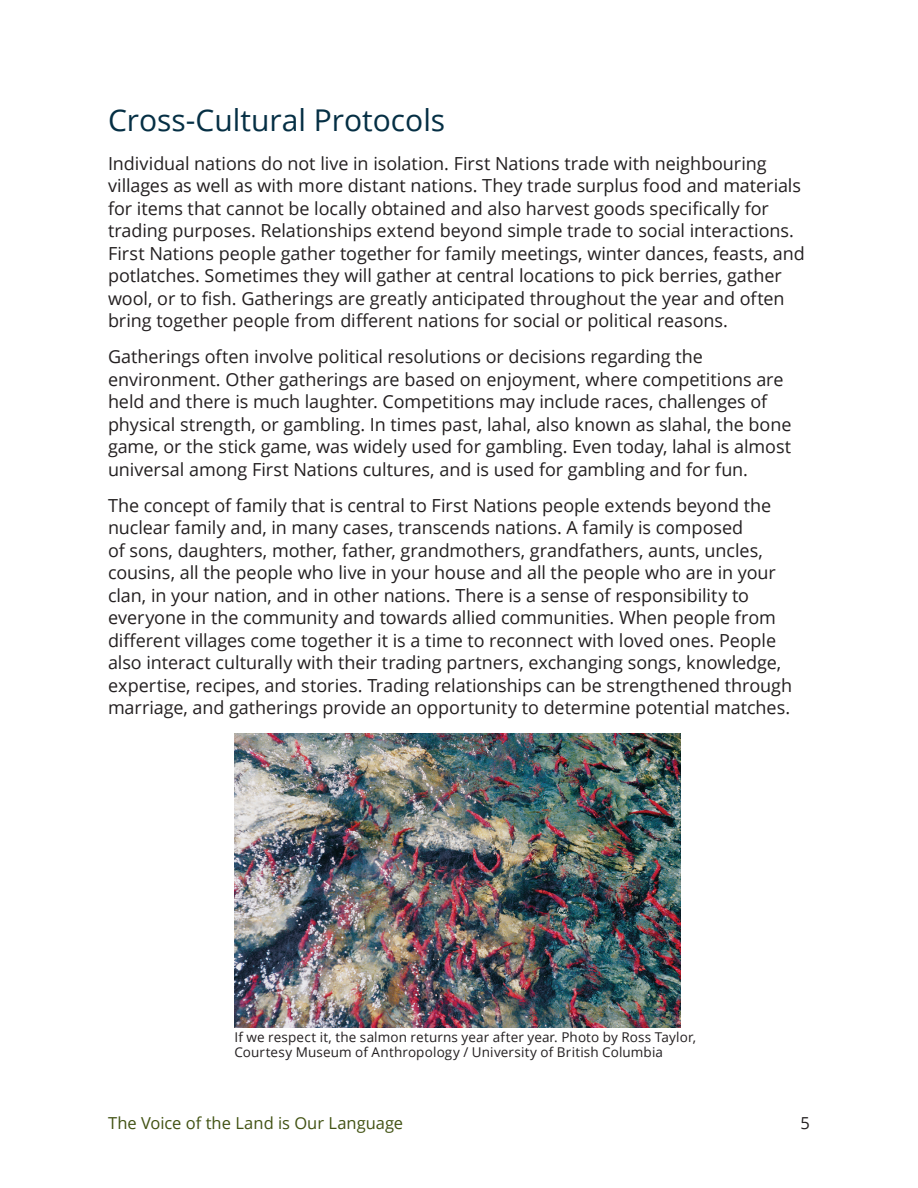
<style>
.page{position:relative;width:918px;height:1188px;background:#fff}
.page>*{position:absolute;margin:0;border:0;box-sizing:border-box;transform-origin:0 0}
.t1{font:30px "Open Sans";color:#052f44}
.Body{font:18px/22.5px "Open Sans";letter-spacing:-.005em;color:#231f20}
.t2{font:16.5px "Open Sans";color:#425314}
.t3{font:16.5px "Open Sans";color:#231f20}
.t4{font:13.5px/15px "Open Sans";letter-spacing:.01em;color:#231f20}
</style>
<div class="page">
<img style="left:234px;top:733px;width:447px;height:294px">
<h2 class="t1" style="left:108px;top:100px;width:339px">Cross-Cultural Protocols</h2>
<p class="Body" style="left:108px;top:151px;width:698px">Individual nations do not live in isolation. First Nations trade with neighbouring villages as well as with more distant nations. They trade surplus food and materials for items that cannot be locally obtained and also harvest goods specifically for trading purposes. Relationships extend beyond simple trade to social interactions.<br>First Nations people gather together for family meetings, winter dances, feasts, and potlatches. Sometimes they will gather at central locations to pick berries, gather wool, or to fish. Gatherings are greatly anticipated throughout the year and often bring together people from different nations for social or political reasons.</p>
<p class="Body" style="left:108px;top:345px;width:685px">Gatherings often involve political resolutions or decisions regarding the environment. Other gatherings are based on enjoyment, where competitions are held and there is much laughter. Competitions may include races, challenges of physical strength, or gambling. In times past, lahal, also known as slahal, the bone game, or the stick game, was widely used for gambling. Even today, lahal is almost universal among First Nations cultures, and is used for gambling and for fun.</p>
<p class="Body" style="left:108px;top:493px;width:686px">The concept of family that is central to First Nations people extends beyond the nuclear family and, in many cases, transcends nations. A family is composed<br>of sons, daughters, mother, father, grandmothers, grandfathers, aunts, uncles, cousins, all the people who live in your house and all the people who are in your clan, in your nation, and in other nations. There is a sense of responsibility to everyone in the community and towards allied communities. When people from different villages come together it is a time to reconnect with loved ones. People also interact culturally with their trading partners, exchanging songs, knowledge, expertise, recipes, and stories. Trading relationships can be strengthened through marriage, and gatherings provide an opportunity to determine potential matches.</p>
<p class="t4" style="left:234px;top:1029px;width:463px">If we respect it, the salmon returns year after year. Photo by Ross Taylor,<br>Courtesy Museum of Anthropology / University of British Columbia</p>
<p class="t2" style="left:108px;top:1112px;width:297px">The Voice of the Land is Our Language</p>
<p class="t3" style="left:801px;top:1112px;width:11px">5</p>
</div>
